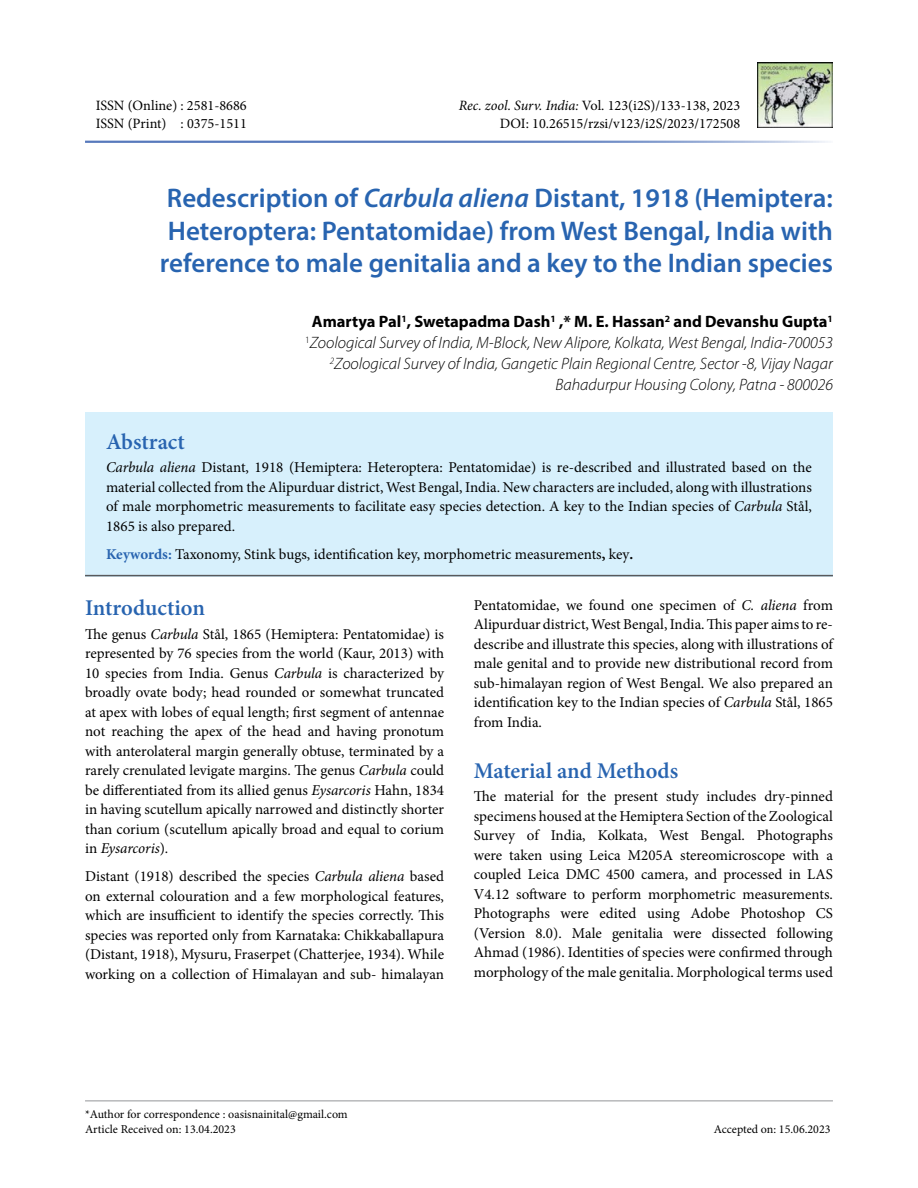
<style>
.page{position:relative;width:918px;height:1188px;background:#fff}
.page>*{position:absolute;margin:0;border:0;box-sizing:border-box;transform-origin:0 0}
.t1{font:600 27px/32.4px "Myriad Pro";color:#2864b0;text-align:justify}
.t2{font:600 22.5px "Minion Pro";color:#2864b0}
.t3{font:italic 300 16.5px/21px "Myriad Pro";color:#000;text-align:right}
.t4{font:15px/19.5px "Minion Pro";color:#000;text-align:justify}
.t5{font:14.25px/17.1px "Minion Pro";color:#000}
.t6{font:12px/14.7px "Minion Pro";color:#000}
.s1{font-style:italic}
.s2{font-weight:700;font-style:normal}
.s3{font-weight:700;color:#2864b0}
.s4{font-weight:700}
</style>
<div class="page">
<div style="left:85px;top:412px;width:748px;height:164px;background:#d7f0fc"></div>
<img style="left:757px;top:63px;width:76px;height:65px">
<hr style="left:85px;top:1101px;width:748px;height:1px;background:#939598">
<hr style="left:85px;top:575px;width:748px;height:1px;background:#58595b">
<hr style="left:85px;top:141px;width:748px;height:2px;background:#5779bc">
<p class="t5" style="left:96px;top:97px;width:153px">ISSN (Online) : 2581-8686<br>ISSN (Print) : 0375-1511</p>
<p class="t5" style="left:459px;top:97px;width:283px;text-align:right"><span class="s1">Rec. zool. Surv. India:</span> Vol. 123(i2S)/133-138, 2023<br>DOI: 10.26515/rzsi/v123/i2S/2023/172508</p>
<h1 class="t1" style="left:160px;top:181px;width:675px">Redescription of <span class="s1">Carbula aliena</span> Distant, 1918 (Hemiptera:<br>Heteroptera: Pentatomidae) from West Bengal, India with reference to male genitalia and a key to the Indian species</h1>
<p class="t3" style="left:305px;top:311px;width:529px"><span class="s2">Amartya Pal</span><sup>1</sup><span class="s2">, Swetapadma Dash</span><sup>1</sup> <span class="s2">,* M. E. Hassan</span><sup>2</sup> <span class="s2">and Devanshu Gupta</span><sup>1<br></sup><sup>1</sup>Zoological Survey of India, M-Block, New Alipore, Kolkata, West Bengal, India-700053<br><sup>2</sup>Zoological Survey of India, Gangetic Plain Regional Centre, Sector -8, Vijay Nagar Bahadurpur Housing Colony, Patna - 800026</p>
<h2 class="t2" style="left:106px;top:426px;width:80px">Abstract</h2>
<p class="t4" style="left:106px;top:458px;width:707px"><span class="s1">Carbula aliena</span> Distant, 1918 (Hemiptera: Heteroptera: Pentatomidae) is re-described and illustrated based on the material collected from the Alipurduar district, West Bengal, India. New characters are included, along with illustrations of male morphometric measurements to facilitate easy species detection. A key to the Indian species of <span class="s1">Carbula</span> Stål, 1865 is also prepared.</p>
<p class="t4" style="left:106px;top:544px;width:529px"><span class="s3">Keywords:</span> Taxonomy, Stink bugs, identification key, morphometric measurements<span class="s4">,</span> key<span class="s4">.</span></p>
<h2 class="t2" style="left:85px;top:592px;width:121px">Introduction</h2>
<p class="t4" style="left:85px;top:624px;width:361px">The genus <span class="s1">Carbula</span> Stål, 1865 (Hemiptera: Pentatomidae) is represented by 76 species from the world (Kaur, 2013) with 10 species from India. Genus <span class="s1">Carbula</span> is characterized by broadly ovate body; head rounded or somewhat truncated at apex with lobes of equal length; first segment of antennae not reaching the apex of the head and having pronotum with anterolateral margin generally obtuse, terminated by a rarely crenulated levigate margins. The genus <span class="s1">Carbula</span> could be differentiated from its allied genus <span class="s1">Eysarcoris</span> Hahn, 1834 in having scutellum apically narrowed and distinctly shorter than corium (scutellum apically broad and equal to corium in <span class="s1">Eysarcoris</span>)<span class="s1">.</span></p>
<p class="t4" style="left:85px;top:867px;width:361px">Distant (1918) described the species <span class="s1">Carbula aliena</span> based on external colouration and a few morphological features, which are insufficient to identify the species correctly. This species was reported only from Karnataka: Chikkaballapura (Distant, 1918), Mysuru, Fraserpet (Chatterjee, 1934). While working on a collection of Himalayan and sub- himalayan</p>
<p class="t4" style="left:474px;top:595px;width:361px">Pentatomidae, we found one specimen of <span class="s1">C. aliena</span> from Alipurduar district, West Bengal, India. This paper aims to re&shy;describe and illustrate this species, along with illustrations of male genital and to provide new distributional record from sub-himalayan region of West Bengal. We also prepared an identification key to the Indian species of <span class="s1">Carbula</span> Stål, 1865 from India.</p>
<h2 class="t2" style="left:474px;top:755px;width:206px">Material and Methods</h2>
<p class="t4" style="left:474px;top:787px;width:361px">The material for the present study includes dry-pinned specimens housed at the Hemiptera Section of the Zoological Survey of India, Kolkata, West Bengal. Photographs were taken using Leica M205A stereomicroscope with a coupled Leica DMC 4500 camera, and processed in LAS V4.12 software to perform morphometric measurements.<br>Photographs were edited using Adobe Photoshop CS (Version 8.0). Male genitalia were dissected following Ahmad (1986). Identities of species were confirmed through morphology of the male genitalia. Morphological terms used</p>
<p class="t6" style="left:85px;top:1107px;width:264px">*Author for correspondence : oasisnainital@gmail.com<br>Article Received on: 13.04.2023</p>
<p class="t6" style="left:714px;top:1122px;width:118px">Accepted on: 15.06.2023</p>
</div>
